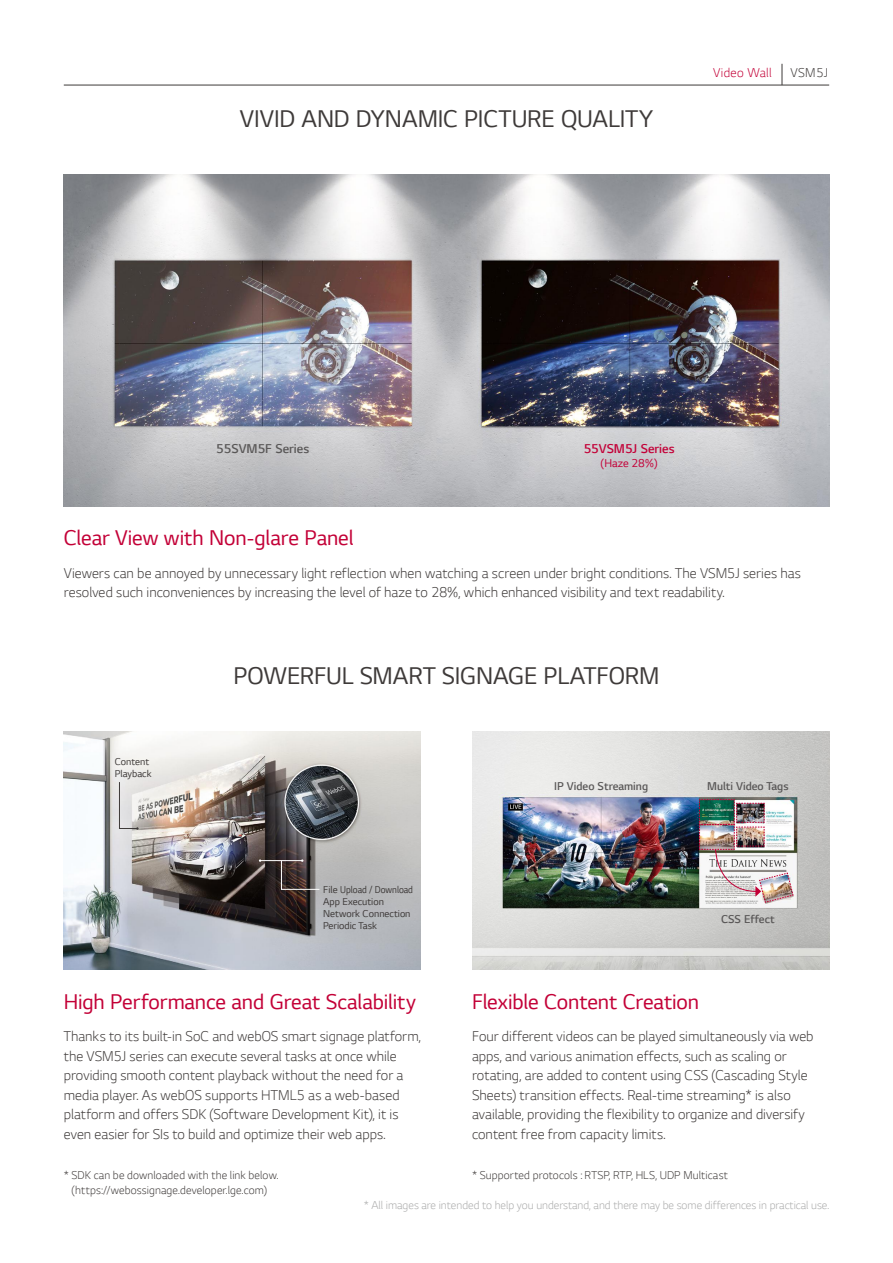
<style>
.page{position:relative;width:893px;height:1263px;background:#fff}
.page>*{position:absolute;margin:0;border:0;box-sizing:border-box;transform-origin:0 0}
.t1{font:25.5px "LG Smart";letter-spacing:-.005em;color:#3e3a39}
.t2{font:22.5px "LG Smart";letter-spacing:-.005em;color:#c30037}
.t3{font:300 15px/19.5px "LG Smart";letter-spacing:.005em;color:#3e3a39}
.t4{font:300 13.5px "LG Smart";color:#595757}
.t5{font:300 13.5px "LG Smart";color:#c30037}
.t6{font:300 13.5px "LG Smart";letter-spacing:.025em;color:#c30037}
.t7{font:300 13.5px "LG Smart";letter-spacing:.025em;color:#3e3a39}
.t8{font:300 12px "LG Smart";letter-spacing:.01em;color:#3e3a39}
.t9{font:300 12px "LG Smart";color:#aaabab}
.t10{font:300 12px "LG Smart";color:#595757}
.t11{font:12px "LG Smart";color:#c30037}
.t12{font:10.5px/12px "LG Smart";color:#3e3a39}
</style>
<div class="page">
<hr style="left:64px;top:85px;width:765px;height:1px;background:#3e3a39">
<svg style="left:782px;top:64px;width:1px;height:21px"></svg>
<img style="left:64px;top:174px;width:765px;height:332px">
<img style="left:64px;top:731px;width:357px;height:238px">
<svg style="left:119px;top:781px;width:20px;height:49px"></svg>
<hr style="left:260px;top:860px;width:42px;height:1px;background:#fff">
<svg style="left:281px;top:859px;width:39px;height:31px"></svg>
<img style="left:472px;top:731px;width:357px;height:238px">
<img style="left:699px;top:799px;width:95px;height:104px">
<h1 class="t1" style="left:240px;top:102px;width:415px">VIVID AND DYNAMIC PICTURE QUALITY</h1>
<p class="t6" style="left:713px;top:63px;width:60px">Video Wall</p>
<p class="t7" style="left:790px;top:63px;width:39px">VSM5J</p>
<p class="t4" style="left:216px;top:440px;width:94px">55SVM5F Series</p>
<p class="t5" style="left:584px;top:440px;width:92px">55VSM5J Series</p>
<p class="t11" style="left:601px;top:455px;width:59px">(Haze 28%)</p>
<h2 class="t2" style="left:64px;top:523px;width:291px">Clear View with Non-glare Panel</h2>
<p class="t3" style="left:64px;top:562px;width:739px">Viewers can be annoyed by unnecessary light reflection when watching a screen under bright conditions. The VSM5J series has resolved such inconveniences by increasing the level of haze to 28%, which enhanced visibility and text readability.</p>
<p class="t12" style="left:115px;top:756px;width:38px">Content<br>Playback</p>
<h1 class="t1" style="left:234px;top:659px;width:427px">POWERFUL SMART SIGNAGE PLATFORM</h1>
<p class="t12" style="left:323px;top:883px;width:91px">File Upload / Download<br>App Execution<br>Network Connection<br>Periodic Task</p>
<p class="t10" style="left:554px;top:778px;width:95px">IP Video Streaming</p>
<p class="t10" style="left:707px;top:778px;width:83px">Multi Video Tags</p>
<p class="t10" style="left:721px;top:911px;width:55px">CSS Effect</p>
<h2 class="t2" style="left:64px;top:987px;width:354px">High Performance and Great Scalability</h2>
<h2 class="t2" style="left:472px;top:987px;width:229px">Flexible Content Creation</h2>
<p class="t3" style="left:472px;top:1026px;width:343px">Four different videos can be played simultaneously via web apps, and various animation effects, such as scaling or rotating, are added to content using CSS (Cascading Style Sheets) transition effects. Real-time streaming* is also available, providing the flexibility to organize and diversify content free from capacity limits.</p>
<p class="t3" style="left:64px;top:1026px;width:359px">Thanks to its built-in SoC and webOS smart signage platform, the VSM5J series can execute several tasks at once while providing smooth content playback without the need for a media player. As webOS supports HTML5 as a web-based platform and offers SDK (Software Development Kit), it is even easier for SIs to build and optimize their web apps.</p>
<p class="t8" style="left:64px;top:1167px;width:216px">* SDK can be downloaded with the link below.</p>
<p class="t8" style="left:472px;top:1167px;width:258px">* Supported protocols : RTSP, RTP, HLS, UDP Multicast</p>
<p class="t8" style="left:71px;top:1182px;width:197px">(https://webossignage.developer.lge.com)</p>
<p class="t9" style="left:364px;top:1197px;width:467px">* All images are intended to help you understand, and there may be some differences in practical use.</p>
</div>
